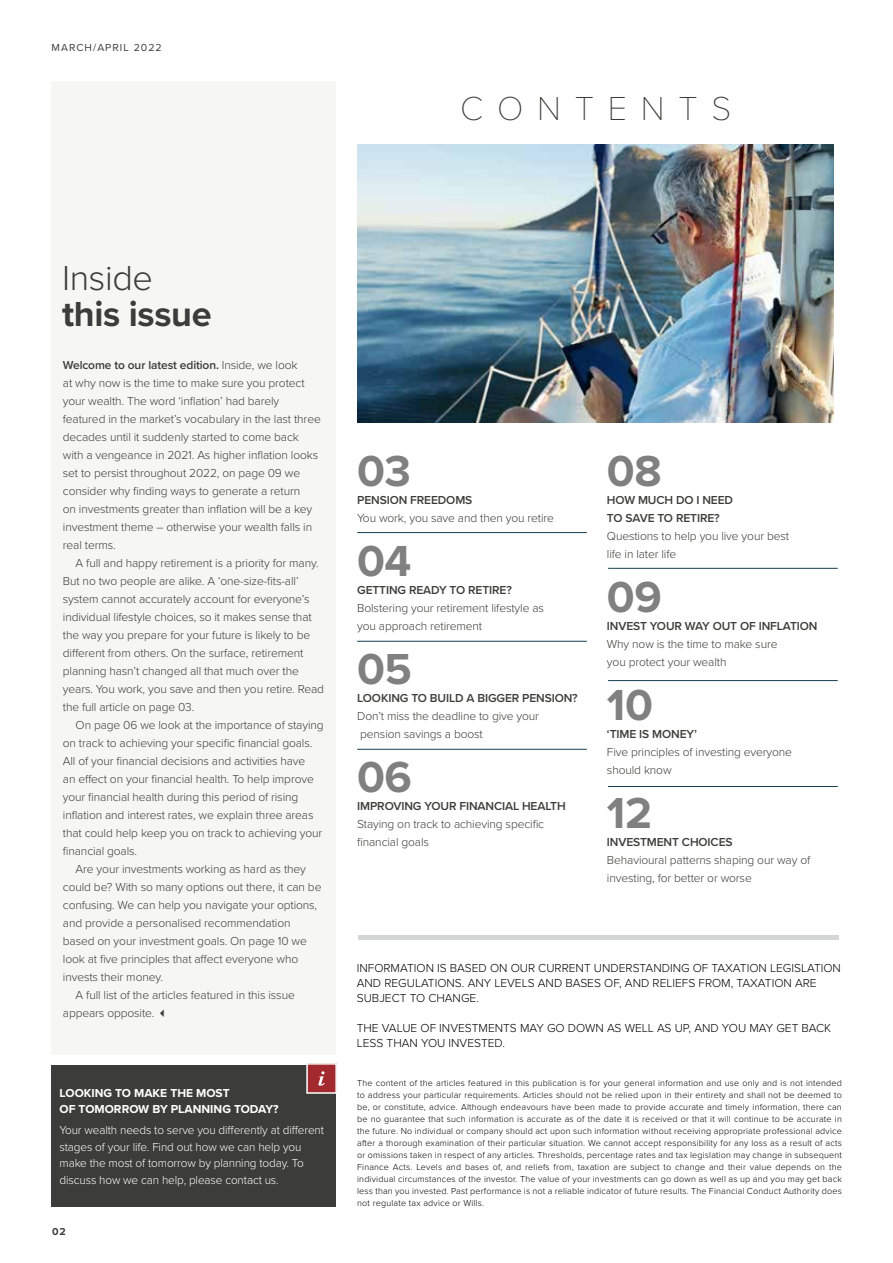
<style>
.page{position:relative;width:893px;height:1263px;background:#fff}
.page>*{position:absolute;margin:0;border:0;box-sizing:border-box;transform-origin:0 0}
.t1{font:700 45px "Proxima Nova";letter-spacing:-.01em;color:#808080}
.t2{font:700 36px "Proxima Nova";letter-spacing:-.01em;color:#3c3c3b}
.t3{font:300 36px "Proxima Nova";letter-spacing:-.01em;color:#3c3c3b}
.t4{font:100 34.5px "Proxima Nova T";letter-spacing:.4em;color:#3c3c3b}
.t5{font:300 12px/18px "Proxima Nova";letter-spacing:-.01em;color:#3c3c3b}
.t6{font:300 12px/15px "Proxima Nova";color:#000}
.t7{font:600 12px/18px "Proxima Nova";letter-spacing:-.01em;color:#3c3c3b}
.t8{font:300 12px/16.5px "Proxima Nova";letter-spacing:-.01em;color:#fff}
.t9{font:700 12px/16.5px "Proxima Nova";color:#fff}
.t10{font:10.5px "Proxima Nova";letter-spacing:.1em;color:#3c3c3b}
.t11{font:700 10.5px "Proxima Nova";color:#3c3c3b}
.t12{font:300 9px/12px "Proxima Nova";letter-spacing:.02em;color:#000;text-align:justify}
.s1{font-weight:600}
</style>
<div class="page">
<div style="left:51px;top:81px;width:285px;height:973px;background:#f6f6f2"></div>
<img style="left:357px;top:145px;width:476px;height:277px">
<hr style="left:358px;top:935px;width:481px;height:4px;background:#d2d6d4">
<hr style="left:357px;top:532px;width:230px;height:1px;background:#163c52">
<hr style="left:608px;top:568px;width:230px;height:1px;background:#163c52">
<hr style="left:608px;top:680px;width:230px;height:1px;background:#163c52">
<hr style="left:608px;top:786px;width:230px;height:1px;background:#163c52">
<hr style="left:357px;top:641px;width:230px;height:1px;background:#163c52">
<hr style="left:357px;top:749px;width:230px;height:1px;background:#163c52">
<div style="left:51px;top:1065px;width:284px;height:141px;background:#3c3c3b"></div>
<div style="left:307px;top:1064px;width:29px;height:29px;background:#a22a2f"></div>
<div style="left:306px;top:1063px;width:31px;height:31px;border:2px solid #fff"></div>
<svg style="left:318px;top:1071px;width:7px;height:14px"></svg>
<p class="t10" style="left:52px;top:43px;width:112px">MARCH/APRIL 2022</p>
<h3 class="t4" style="left:460px;top:94px;width:273px">CONTENTS</h3>
<h2 class="t3" style="left:62px;top:263px;width:92px">Inside</h2>
<h2 class="t2" style="left:62px;top:299px;width:151px">this issue</h2>
<p class="t5" style="left:63px;top:357px;width:259px"><span class="s1">Welcome to our latest edition.</span> Inside, we look<br>at why now is the time to make sure you protect your wealth. The word ‘inflation’ had barely featured in the market’s vocabulary in the last three decades until it suddenly started to come back with a vengeance in 2021. As higher inflation looks set to persist throughout 2022, on page 09 we consider why finding ways to generate a return<br>on investments greater than inflation will be a key investment theme – otherwise your wealth falls in real terms.</p>
<p class="t5" style="left:63px;top:555px;width:263px;text-indent:13px">A full and happy retirement is a priority for many.<br>But no two people are alike. A ‘one-size-fits-all’ system cannot accurately account for everyone’s individual lifestyle choices, so it makes sense that the way you prepare for your future is likely to be different from others. On the surface, retirement planning hasn’t changed all that much over the years. You work, you save and then you retire. Read the full article on page 03.</p>
<p class="t5" style="left:63px;top:717px;width:262px;text-indent:13px">On page 06 we look at the importance of staying on track to achieving your specific financial goals.<br>All of your financial decisions and activities have<br>an effect on your financial health. To help improve your financial health during this period of rising inflation and interest rates, we explain three areas that could help keep you on track to achieving your financial goals.</p>
<p class="t5" style="left:76px;top:861px;width:232px">Are your investments working as hard as they</p>
<p class="t5" style="left:63px;top:879px;width:260px">could be? With so many options out there, it can be</p>
<p class="t5" style="left:63px;top:897px;width:256px">confusing. We can help you navigate your options,</p>
<p class="t5" style="left:63px;top:915px;width:229px">and provide a personalised recommendation</p>
<p class="t5" style="left:63px;top:933px;width:246px">based on your investment goals. On page 10 we</p>
<p class="t5" style="left:63px;top:951px;width:237px">look at five principles that affect everyone who</p>
<p class="t5" style="left:63px;top:969px;width:102px">invests their money.</p>
<p class="t5" style="left:76px;top:987px;width:221px">A full list of the articles featured in this issue</p>
<p class="t5" style="left:63px;top:1005px;width:108px">appears opposite. ✓</p>
<p class="t9" style="left:60px;top:1085px;width:221px">LOOKING TO MAKE THE MOST<br>OF TOMORROW BY PLANNING TODAY?</p>
<p class="t8" style="left:60px;top:1122px;width:266px">Your wealth needs to serve you differently at different stages of your life. Find out how we can help you make the most of tomorrow by planning today. To discuss how we can help, please contact us.</p>
<p class="t11" style="left:52px;top:1227px;width:15px">02</p>
<h1 class="t1" style="left:357px;top:452px;width:55px">03</h1>
<p class="t7" style="left:357px;top:492px;width:117px">PENSION FREEDOMS</p>
<p class="t5" style="left:357px;top:510px;width:198px">You work, you save and then you retire</p>
<h1 class="t1" style="left:357px;top:542px;width:56px">04</h1>
<p class="t7" style="left:357px;top:582px;width:156px">GETTING READY TO RETIRE?</p>
<p class="t5" style="left:357px;top:600px;width:188px">Bolstering your retirement lifestyle as you approach retirement</p>
<h1 class="t1" style="left:357px;top:650px;width:56px">05</h1>
<p class="t7" style="left:357px;top:690px;width:222px">LOOKING TO BUILD A BIGGER PENSION?</p>
<p class="t5" style="left:357px;top:708px;width:183px">Don’t miss the deadline to give your pension savings a boost</p>
<h1 class="t1" style="left:357px;top:758px;width:56px">06</h1>
<p class="t7" style="left:357px;top:798px;width:210px">IMPROVING YOUR FINANCIAL HEALTH</p>
<p class="t5" style="left:357px;top:816px;width:189px">Staying on track to achieving specific financial goals</p>
<h1 class="t1" style="left:607px;top:452px;width:56px">08</h1>
<p class="t7" style="left:607px;top:492px;width:128px">HOW MUCH DO I NEED<br>TO SAVE TO RETIRE?</p>
<p class="t5" style="left:607px;top:528px;width:184px">Questions to help you live your best life in later life</p>
<h1 class="t1" style="left:607px;top:578px;width:56px">09</h1>
<p class="t7" style="left:607px;top:618px;width:212px">INVEST YOUR WAY OUT OF INFLATION</p>
<p class="t5" style="left:607px;top:636px;width:172px">Why now is the time to make sure you protect your wealth</p>
<h1 class="t1" style="left:607px;top:686px;width:47px">10</h1>
<p class="t7" style="left:607px;top:726px;width:91px">‘TIME IS MONEY’</p>
<p class="t5" style="left:607px;top:744px;width:187px">Five principles of investing everyone should know</p>
<h1 class="t1" style="left:607px;top:794px;width:47px">12</h1>
<p class="t7" style="left:607px;top:834px;width:127px">INVESTMENT CHOICES</p>
<p class="t5" style="left:607px;top:852px;width:205px">Behavioural patterns shaping our way of investing, for better or worse</p>
<p class="t6" style="left:357px;top:961px;width:486px">INFORMATION IS BASED ON OUR CURRENT UNDERSTANDING OF TAXATION LEGISLATION<br>AND REGULATIONS. ANY LEVELS AND BASES OF, AND RELIEFS FROM, TAXATION ARE<br>SUBJECT TO CHANGE.</p>
<p class="t6" style="left:357px;top:1021px;width:476px">THE VALUE OF INVESTMENTS MAY GO DOWN AS WELL AS UP, AND YOU MAY GET BACK<br>LESS THAN YOU INVESTED.</p>
<p class="t12" style="left:357px;top:1078px;width:486px">The content of the articles featured in this publication is for your general information and use only and is not intended to address your particular requirements. Articles should not be relied upon in their entirety and shall not be deemed to be, or constitute, advice. Although endeavours have been made to provide accurate and timely information, there can be no guarantee that such information is accurate as of the date it is received or that it will continue to be accurate in the future. No individual or company should act upon such information without receiving appropriate professional advice after a thorough examination of their particular situation. We cannot accept responsibility for any loss as a result of acts or omissions taken in respect of any articles. Thresholds, percentage rates and tax legislation may change in subsequent Finance Acts. Levels and bases of, and reliefs from, taxation are subject to change and their value depends on the individual circumstances of the investor. The value of your investments can go down as well as up and you may get back less than you invested. Past performance is not a reliable indicator of future results. The Financial Conduct Authority does not regulate tax advice or Wills.</p>
</div>
